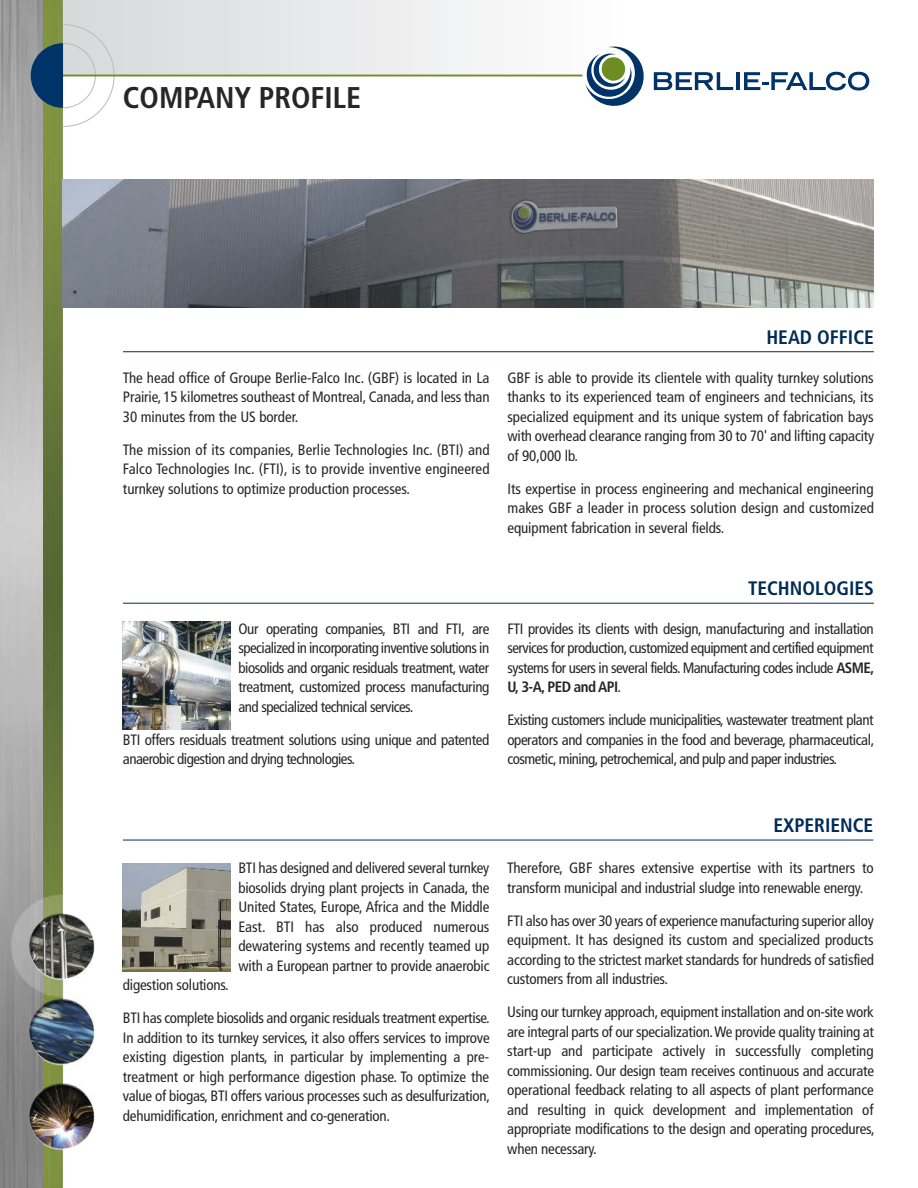
<style>
.page{position:relative;width:918px;height:1188px;background:#fff}
.page>*{position:absolute;margin:0;border:0;box-sizing:border-box;transform-origin:0 0}
.t1{font:700 condensed 30px "Frutiger";color:#272627}
.t2{font:700 condensed 19.5px "Frutiger";color:#002c57}
.t3{font:condensed 15px/19.5px "Frutiger";letter-spacing:-.015em;color:#272627;text-align:justify}
.s1{font-weight:700}
</style>
<div class="page">
<img style="left:0;top:0;width:29px;height:1188px">
<img style="left:29px;top:0;width:66px;height:1188px">
<div style="left:63px;top:0;width:569px;height:75px;background:linear-gradient(to right,#d7d8da,#fff)"></div>
<hr style="left:55px;top:75px;width:527px;height:1px;background:#6d8d23">
<svg style="left:31px;top:24px;width:84px;height:103px"></svg>
<svg style="left:654px;top:72px;width:79px;height:18px"></svg>
<hr style="left:736px;top:72px;width:4px;height:18px;background:#003367">
<svg style="left:744px;top:72px;width:125px;height:19px"></svg>
<svg style="left:584px;top:44px;width:60px;height:62px"></svg>
<img style="left:62px;top:179px;width:812px;height:129px">
<hr style="left:123px;top:351px;width:751px;height:1px;background:#002c57">
<hr style="left:123px;top:603px;width:751px;height:1px;background:#002c57">
<hr style="left:123px;top:840px;width:750px;height:1px;background:#002c57">
<img style="left:123px;top:621px;width:108px;height:108px">
<img style="left:123px;top:863px;width:108px;height:108px">
<h1 class="t1" style="left:123px;top:85px;width:240px">COMPANY PROFILE</h1>
<p class="t3" style="left:123px;top:369px;width:368px">The head office of Groupe Berlie-Falco Inc. (GBF) is located in La Prairie, 15 kilometres southeast of Montreal, Canada, and less than 30 minutes from the US border.</p>
<p class="t3" style="left:123px;top:441px;width:368px">The mission of its companies, Berlie Technologies Inc. (BTI) and Falco Technologies Inc. (FTI), is to provide inventive engineered turnkey solutions to optimize production processes.</p>
<p class="t3" style="left:238px;top:620px;width:252px">Our operating companies, BTI and FTI, are specialized in incorporating inventive solutions in biosolids and organic residuals treatment, water treatment, customized process manufacturing and specialized technical services.</p>
<p class="t3" style="left:123px;top:731px;width:368px">BTI offers residuals treatment solutions using unique and patented anaerobic digestion and drying technologies.</p>
<h2 class="t2" style="left:766px;top:329px;width:109px">HEAD OFFICE</h2>
<p class="t3" style="left:507px;top:369px;width:368px">GBF is able to provide its clientele with quality turnkey solutions thanks to its experienced team of engineers and technicians, its specialized equipment and its unique system of fabrication bays with overhead clearance ranging from 30 to 70' and lifting capacity of 90,000 lb.</p>
<p class="t3" style="left:507px;top:480px;width:368px">Its expertise in process engineering and mechanical engineering makes GBF a leader in process solution design and customized equipment fabrication in several fields.</p>
<h2 class="t2" style="left:748px;top:581px;width:127px">TECHNOLOGIES</h2>
<p class="t3" style="left:507px;top:620px;width:369px">FTI provides its clients with design, manufacturing and installation services for production, customized equipment and certified equipment systems for users in several fields. Manufacturing codes include <span class="s1">ASME, U, 3-A, PED and API</span>.</p>
<p class="t3" style="left:507px;top:711px;width:368px">Existing customers include municipalities, wastewater treatment plant operators and companies in the food and beverage, pharmaceutical, cosmetic, mining, petrochemical, and pulp and paper industries.</p>
<p class="t3" style="left:238px;top:859px;width:253px">BTI has designed and delivered several turnkey biosolids drying plant projects in Canada, the United States, Europe, Africa and the Middle East. BTI has also produced numerous dewatering systems and recently teamed up with a European partner to provide anaerobic</p>
<p class="t3" style="left:123px;top:976px;width:107px">digestion solutions.</p>
<p class="t3" style="left:123px;top:1009px;width:369px">BTI has complete biosolids and organic residuals treatment expertise.<br>In addition to its turnkey services, it also offers services to improve existing digestion plants, in particular by implementing a pre&shy;treatment or high performance digestion phase. To optimize the value of biogas, BTI offers various processes such as desulfurization, dehumidification, enrichment and co-generation.</p>
<h2 class="t2" style="left:773px;top:817px;width:101px">EXPERIENCE</h2>
<p class="t3" style="left:507px;top:859px;width:368px">Therefore, GBF shares extensive expertise with its partners to transform municipal and industrial sludge into renewable energy.</p>
<p class="t3" style="left:507px;top:912px;width:368px">FTI also has over 30 years of experience manufacturing superior alloy equipment. It has designed its custom and specialized products according to the strictest market standards for hundreds of satisfied customers from all industries.</p>
<p class="t3" style="left:507px;top:1003px;width:369px">Using our turnkey approach, equipment installation and on-site work are integral parts of our specialization. We provide quality training at start-up and participate actively in successfully completing commissioning. Our design team receives continuous and accurate operational feedback relating to all aspects of plant performance and resulting in quick development and implementation of appropriate modifications to the design and operating procedures, when necessary.</p>
</div>
